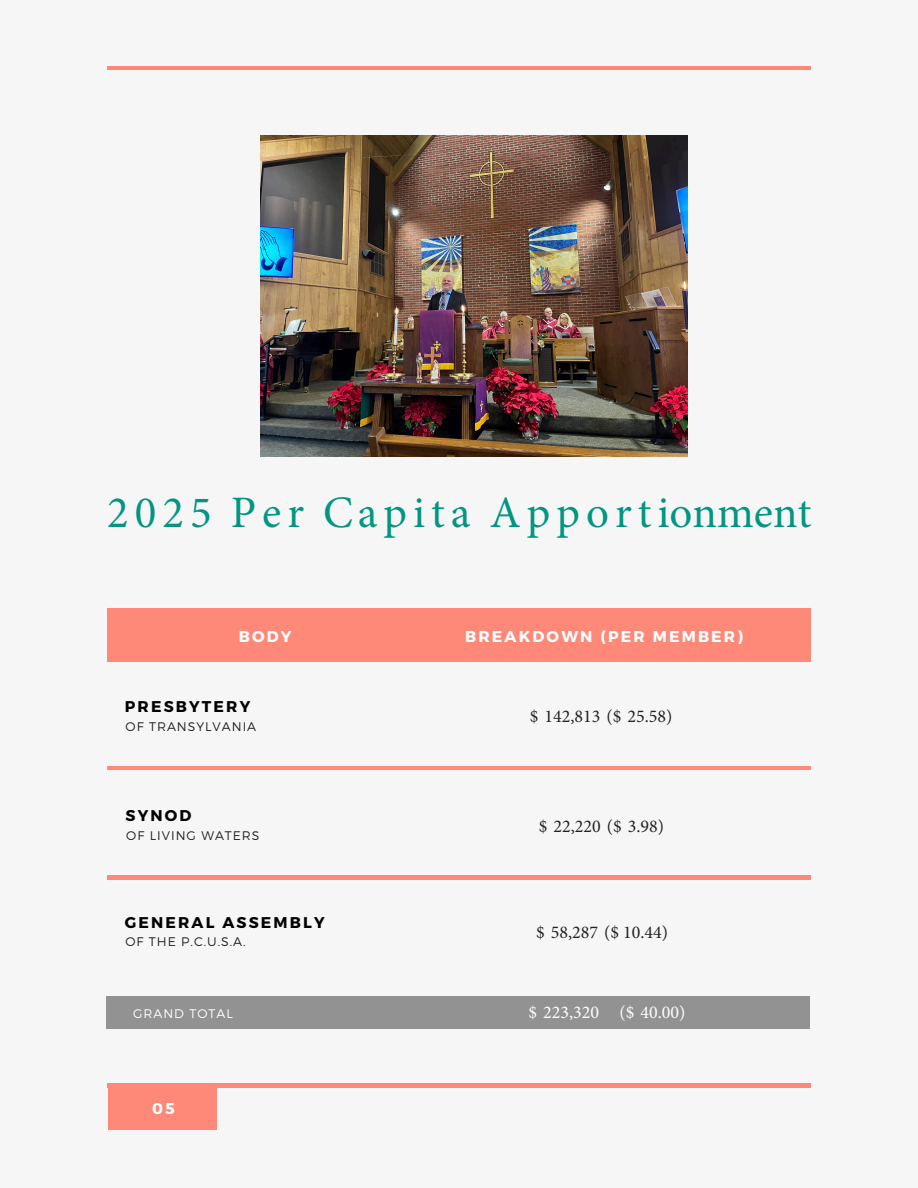
<style>
.page{position:relative;width:918px;height:1188px;background:#f6f6f6}
.page>*{position:absolute;margin:0;border:0;box-sizing:border-box;transform-origin:0 0}
.t1{font:45px "Minion Pro";color:#009682}
.t2{font:18px "Minion Pro";color:#222}
.t3{font:18px "Minion Pro";color:#fff}
.t4{font:700 15.6px "Montserrat";letter-spacing:.14em;color:#000}
.t5{font:700 15.6px "Montserrat";letter-spacing:.14em;color:#fff}
.t6{font:300 12.45px "Montserrat";letter-spacing:.08em;color:#222}
.t7{font:300 12.45px "Montserrat";letter-spacing:.08em;color:#fff}
</style>
<div class="page">
<hr style="left:107px;top:67px;width:703px;height:3px;background:#ff8979">
<div style="left:109px;top:1085px;width:108px;height:44px;background:#ff8979"></div>
<hr style="left:107px;top:1084px;width:703px;height:3px;background:#ff8979">
<div style="left:107px;top:608px;width:703px;height:53px;background:#ff8979"></div>
<img style="left:260px;top:136px;width:428px;height:321px">
<hr style="left:107px;top:766px;width:703px;height:4px;background:#ff8979">
<hr style="left:108px;top:876px;width:703px;height:3px;background:#ff8979">
<div style="left:107px;top:996px;width:703px;height:33px;background:#929292"></div>
<h1 class="t1" style="left:107px;top:482px;width:706px">2 0 2 5 P e r Ca p i t a A p p o r t ionment</h1>
<p class="t5" style="left:239px;top:626px;width:54px">BODY</p>
<p class="t5" style="left:465px;top:626px;width:279px">BREAKDOWN (PER MEMBER)</p>
<p class="t4" style="left:125px;top:696px;width:127px">PRESBYTERY</p>
<p class="t6" style="left:126px;top:718px;width:132px">OF TRANSYLVANIA</p>
<p class="t4" style="left:126px;top:805px;width:67px">SYNOD</p>
<p class="t6" style="left:126px;top:827px;width:135px">OF LIVING WATERS</p>
<p class="t4" style="left:125px;top:912px;width:201px">GENERAL ASSEMBLY</p>
<p class="t6" style="left:125px;top:934px;width:122px">OF THE P.C.U.S.A.</p>
<p class="t2" style="left:530px;top:705px;width:144px">$ 142,813 ($ 25.58)</p>
<p class="t2" style="left:539px;top:814px;width:127px">$ 22,220 ($ 3.98)</p>
<p class="t2" style="left:536px;top:921px;width:133px">$ 58,287 ($ 10.44)</p>
<p class="t7" style="left:133px;top:1005px;width:101px">GRAND TOTAL</p>
<p class="t3" style="left:528px;top:1000px;width:159px">$ 223,320 ($ 40.00)</p>
<p class="t5" style="left:152px;top:1099px;width:24px">05</p>
</div>
